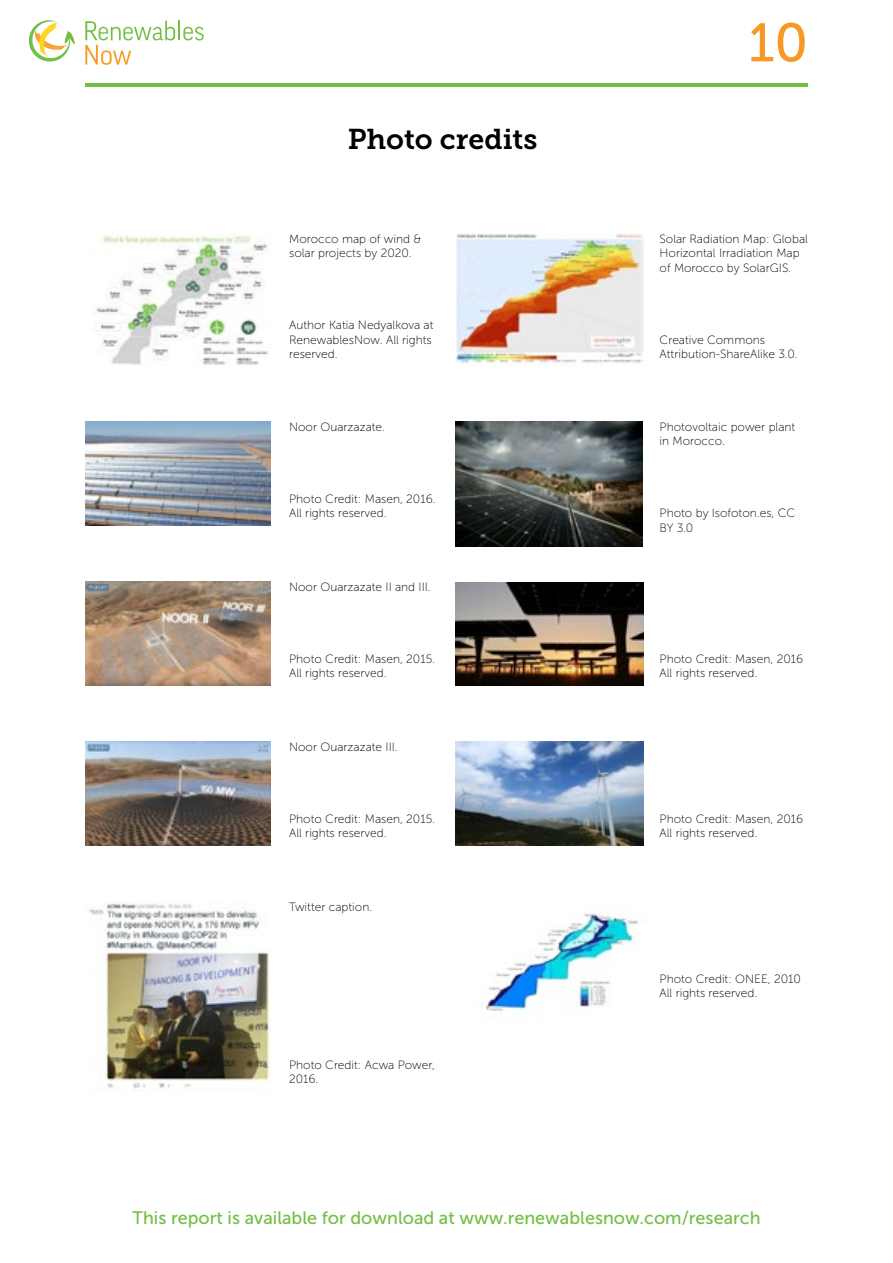
<style>
.page{position:relative;width:893px;height:1263px;background:#fff}
.page>*{position:absolute;margin:0;border:0;box-sizing:border-box;transform-origin:0 0}
.t1{font:54px "Museo Slab 500";color:#f89923}
.t2{font:28.5px "Museo Slab 700";color:#000}
.t3{font:18px "Museo Sans 500";color:#72bf44}
.t4{font:12px/14.4px "Museo Sans 100";color:#000}
</style>
<div class="page">
<hr style="left:85px;top:83px;width:723px;height:4px;background:#72bf44">
<svg style="left:85px;top:21px;width:119px;height:44px"></svg>
<svg style="left:29px;top:20px;width:46px;height:41px"></svg>
<img style="left:96px;top:235px;width:172px;height:130px">
<img style="left:85px;top:422px;width:186px;height:104px">
<img style="left:85px;top:582px;width:186px;height:103px">
<img style="left:85px;top:742px;width:186px;height:103px">
<img style="left:89px;top:901px;width:182px;height:188px">
<img style="left:456px;top:234px;width:187px;height:132px">
<img style="left:455px;top:422px;width:188px;height:125px">
<img style="left:456px;top:583px;width:187px;height:102px">
<img style="left:456px;top:742px;width:187px;height:103px">
<img style="left:481px;top:913px;width:158px;height:98px">
<p class="t2" style="left:348px;top:123px;width:191px">Photo credits</p>
<p class="t4" style="left:289px;top:232px;width:134px">Morocco map of wind &amp; solar projects by 2020.</p>
<p class="t4" style="left:289px;top:318px;width:146px">Author Katia Nedyalkova at<br>RenewablesNow. All rights reserved.</p>
<p class="t4" style="left:289px;top:420px;width:97px">Noor Ouarzazate.</p>
<p class="t4" style="left:289px;top:492px;width:148px">Photo Credit: Masen, 2016.<br>All rights reserved.</p>
<p class="t4" style="left:289px;top:579px;width:143px">Noor Ouarzazate II and III.</p>
<p class="t4" style="left:289px;top:651px;width:147px">Photo Credit: Masen, 2015.<br>All rights reserved.</p>
<p class="t4" style="left:289px;top:739px;width:110px">Noor Ouarzazate III.</p>
<p class="t4" style="left:289px;top:811px;width:147px">Photo Credit: Masen, 2015.<br>All rights reserved.</p>
<p class="t4" style="left:289px;top:899px;width:85px">Twitter caption.</p>
<p class="t4" style="left:289px;top:1058px;width:147px">Photo Credit: Acwa Power,<br>2016.</p>
<h1 class="t1" style="left:749px;top:13px;width:61px">10</h1>
<p class="t4" style="left:660px;top:232px;width:150px">Solar Radiation Map: Global<br>Horizontal Irradiation Map of Morocco by SolarGIS.</p>
<p class="t4" style="left:660px;top:332px;width:139px">Creative Commons<br>Attribution-ShareAlike 3.0.</p>
<p class="t4" style="left:660px;top:420px;width:137px">Photovoltaic power plant in Morocco.</p>
<p class="t4" style="left:660px;top:506px;width:137px">Photo by Isofoton.es, CC<br>BY 3.0</p>
<p class="t4" style="left:660px;top:651px;width:145px">Photo Credit: Masen, 2016</p>
<p class="t4" style="left:660px;top:666px;width:99px">All rights reserved.</p>
<p class="t4" style="left:660px;top:811px;width:145px">Photo Credit: Masen, 2016</p>
<p class="t4" style="left:660px;top:826px;width:99px">All rights reserved.</p>
<p class="t4" style="left:660px;top:971px;width:143px">Photo Credit: ONEE, 2010</p>
<p class="t4" style="left:660px;top:986px;width:99px">All rights reserved.</p>
<h3 class="t3" style="left:132px;top:1208px;width:630px">This report is available for download at www.renewablesnow.com/research</h3>
</div>
